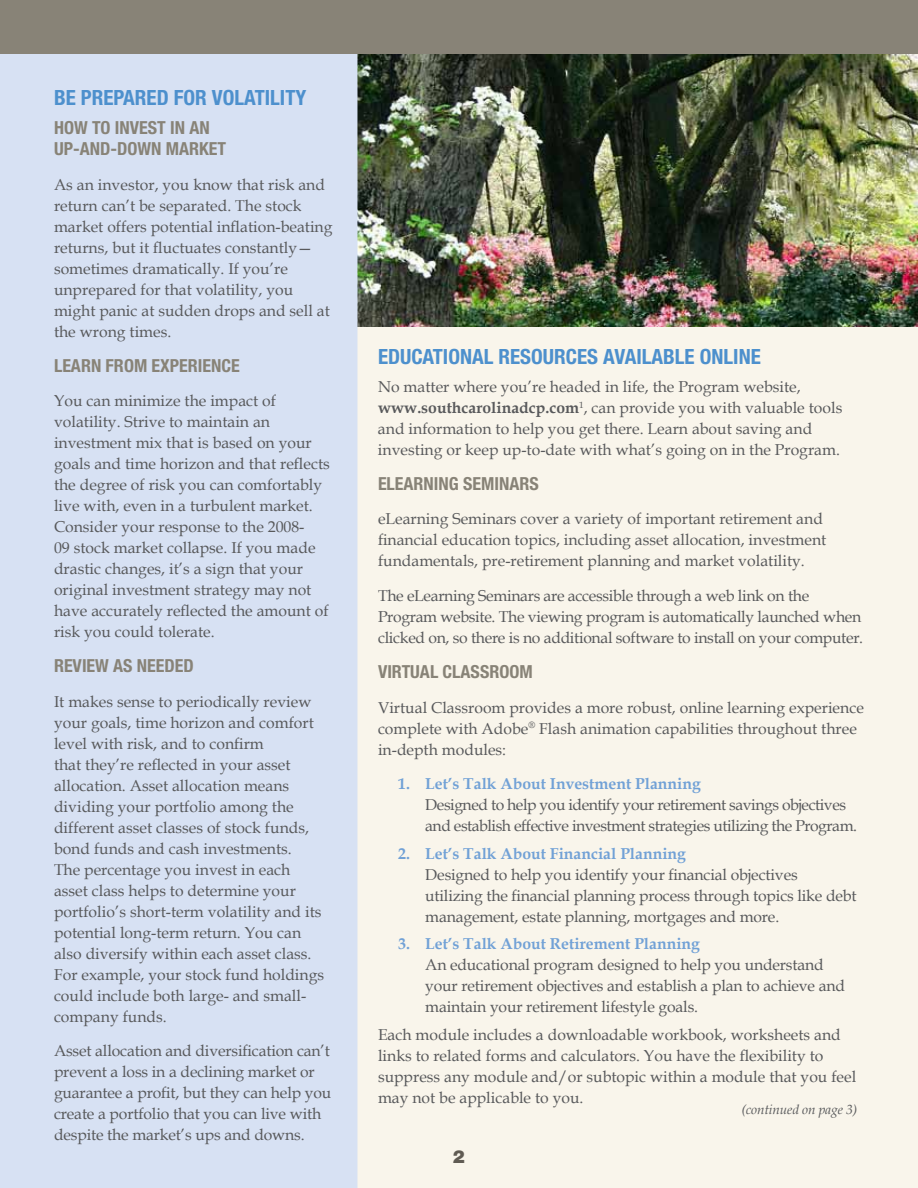
<style>
.page{position:relative;width:918px;height:1188px;background:#fff}
.page>*{position:absolute;margin:0;border:0;box-sizing:border-box;transform-origin:0 0}
.t1{font:700 condensed 21px "Helvetica Neue";color:#4d90cd}
.t2{font:700 condensed 18px/21.6px "Helvetica Neue";color:#888377}
.t3{font:900 18px "Helvetica Neue";color:#605b53}
.t4{font:15.75px/21px "Book Antiqua";color:#58595b}
.t5{font:15.75px/21px "Book Antiqua";letter-spacing:-.02em;color:#58595b}
.t6{font:15.75px/21px "Book Antiqua";letter-spacing:-.03em;color:#58595b}
.t7{font:700 15.75px "Book Antiqua";color:#71a1d6}
.t8{font:italic 13.5px "Book Antiqua";letter-spacing:-.01em;color:#58595b}
.s1{font-weight:700}
</style>
<div class="page">
<div style="left:356px;top:310px;width:562px;height:878px;background:#f9f5eb"></div>
<img style="left:357px;top:54px;width:561px;height:272px">
<div style="left:0;top:54px;width:357px;height:1134px;background:#d7e1f3"></div>
<div style="left:0;top:0;width:918px;height:54px;background:#888377"></div>
<h1 class="t1" style="left:54px;top:85px;width:254px">BE PREPARED FOR VOLATILITY</h1>
<p class="t2" style="left:54px;top:116px;width:173px">HOW TO INVEST IN AN<br>UP-AND-DOWN MARKET</p>
<p class="t4" style="left:54px;top:174px;width:280px">As an investor, you know that risk and return can’t be separated. The stock market offers potential inflation-beating returns, but it fluctuates constantly— sometimes dramatically. If you’re unprepared for that volatility, you might panic at sudden drops and sell at the wrong times.</p>
<p class="t2" style="left:54px;top:354px;width:187px">LEARN FROM EXPERIENCE</p>
<p class="t4" style="left:54px;top:390px;width:277px">You can minimize the impact of volatility. Strive to maintain an investment mix that is based on your goals and time horizon and that reflects the degree of risk you can comfortably live with, even in a turbulent market.<br>Consider your response to the 2008-<br>09 stock market collapse. If you made drastic changes, it’s a sign that your original investment strategy may not have accurately reflected the amount of risk you could tolerate.</p>
<p class="t2" style="left:54px;top:655px;width:141px">REVIEW AS NEEDED</p>
<p class="t4" style="left:54px;top:691px;width:272px">It makes sense to periodically review your goals, time horizon and comfort level with risk, and to confirm<br>that they’re reflected in your asset allocation. Asset allocation means dividing your portfolio among the different asset classes of stock funds, bond funds and cash investments.<br>The percentage you invest in each asset class helps to determine your portfolio’s short-term volatility and its potential long-term return. You can also diversify within each asset class.<br>For example, your stock fund holdings could include both large- and small&shy;company funds.</p>
<p class="t4" style="left:54px;top:1040px;width:279px">Asset allocation and diversification can’t prevent a loss in a declining market or guarantee a profit, but they can help you create a portfolio that you can live with despite the market’s ups and downs.</p>
<h1 class="t1" style="left:378px;top:344px;width:384px">EDUCATIONAL RESOURCES AVAILABLE ONLINE</h1>
<p class="t4" style="left:378px;top:376px;width:466px">No matter where you’re headed in life, the Program website, <span class="s1">www.southcarolinadcp.com</span><sup>1</sup>, can provide you with valuable tools and information to help you get there. Learn about saving and investing or keep up-to-date with what’s going on in the Program.</p>
<p class="t2" style="left:378px;top:472px;width:152px">ELEARNING SEMINARS</p>
<p class="t4" style="left:378px;top:508px;width:450px">eLearning Seminars cover a variety of important retirement and financial education topics, including asset allocation, investment fundamentals, pre-retirement planning and market volatility.</p>
<p class="t5" style="left:378px;top:585px;width:487px">The eLearning Seminars are accessible through a web link on the<br>Program website. The viewing program is automatically launched when clicked on, so there is no additional software to install on your computer.</p>
<p class="t2" style="left:378px;top:661px;width:154px">VIRTUAL CLASSROOM</p>
<p class="t4" style="left:378px;top:696px;width:487px">Virtual Classroom provides a more robust, online learning experience complete with Adobe<sup>®</sup> Flash animation capabilities throughout three in-depth modules:</p>
<p class="t7" style="left:398px;top:773px;width:304px">1. Let’s Talk About Investment Planning</p>
<p class="t6" style="left:425px;top:794px;width:433px">Designed to help you identify your retirement savings objectives and establish effective investment strategies utilizing the Program.</p>
<p class="t7" style="left:398px;top:843px;width:289px">2. Let’s Talk About Financial Planning</p>
<p class="t4" style="left:425px;top:864px;width:433px">Designed to help you identify your financial objectives utilizing the financial planning process through topics like debt management, estate planning, mortgages and more.</p>
<p class="t7" style="left:398px;top:933px;width:303px">3. Let’s Talk About Retirement Planning</p>
<p class="t4" style="left:425px;top:954px;width:421px">An educational program designed to help you understand your retirement objectives and establish a plan to achieve and maintain your retirement lifestyle goals.</p>
<p class="t4" style="left:378px;top:1024px;width:480px">Each module includes a downloadable workbook, worksheets and links to related forms and calculators. You have the flexibility to suppress any module and/or subtopic within a module that you feel may not be applicable to you.</p>
<p class="t8" style="left:742px;top:1100px;width:117px">(continued on page 3)</p>
<p class="t3" style="left:453px;top:1146px;width:14px">2</p>
</div>
